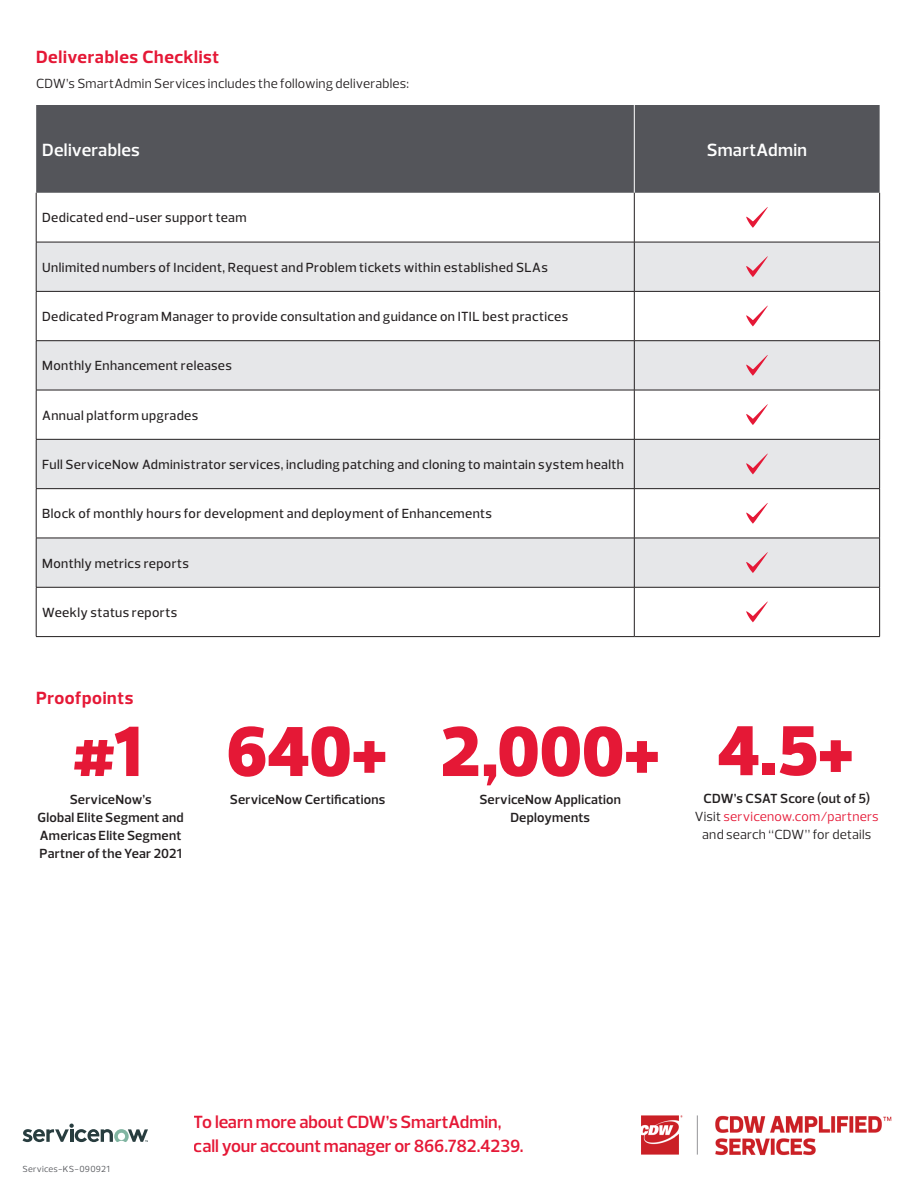
<style>
.page{position:relative;width:918px;height:1188px;background:#fff}
.page>*{position:absolute;margin:0;border:0;box-sizing:border-box;transform-origin:0 0}
.t1{font:900 72px "Prelo";letter-spacing:-.005em;color:#e51836}
.t2{font:600 18px/24px "Prelo";letter-spacing:-.01em;color:#e51836}
.Body{font:700 18px "Prelo";letter-spacing:.03em;color:#e51836}
.t3{font:600 18px "Prelo";letter-spacing:.02em;color:#fff}
.t4{font:500 13.5px "Prelo";letter-spacing:.025em;color:#231f20}
.Body-2{font:600 13.5px/18px "Prelo";letter-spacing:.015em;color:#231f20;text-align:center}
.Body-3{font:13.5px/18px "Prelo";letter-spacing:.015em;color:#231f20;text-align:center}
.Body-4{font:9px "Prelo";letter-spacing:.03em;color:#54555a}
.s1{color:#e51836}
</style>
<div class="page">
<div style="left:36px;top:105px;width:844px;height:88px;background:#54555a"></div>
<svg style="left:37px;top:243px;width:842px;height:344px;fill:#e6e7e9"></svg>
<hr style="left:634px;top:105px;width:1px;height:88px;background:#fff">
<hr style="left:36px;top:193px;width:1px;height:49px;background:#231f20">
<hr style="left:634px;top:193px;width:1px;height:49px;background:#231f20">
<hr style="left:879px;top:193px;width:1px;height:49px;background:#231f20">
<hr style="left:36px;top:292px;width:1px;height:49px;background:#231f20">
<hr style="left:634px;top:292px;width:1px;height:49px;background:#231f20">
<hr style="left:879px;top:292px;width:1px;height:49px;background:#231f20">
<hr style="left:36px;top:242px;width:598px;height:1px;background:#231f20">
<hr style="left:36px;top:242px;width:1px;height:49px;background:#231f20">
<hr style="left:36px;top:291px;width:598px;height:1px;background:#231f20">
<hr style="left:634px;top:242px;width:246px;height:1px;background:#231f20">
<hr style="left:634px;top:242px;width:1px;height:49px;background:#231f20">
<hr style="left:879px;top:242px;width:1px;height:49px;background:#231f20">
<hr style="left:634px;top:291px;width:246px;height:1px;background:#231f20">
<hr style="left:36px;top:340px;width:598px;height:1px;background:#231f20">
<hr style="left:36px;top:341px;width:1px;height:49px;background:#231f20">
<hr style="left:36px;top:440px;width:1px;height:48px;background:#231f20">
<hr style="left:634px;top:440px;width:1px;height:48px;background:#231f20">
<hr style="left:879px;top:440px;width:1px;height:48px;background:#231f20">
<hr style="left:36px;top:390px;width:598px;height:1px;background:#231f20">
<hr style="left:36px;top:390px;width:1px;height:49px;background:#231f20">
<hr style="left:36px;top:439px;width:598px;height:1px;background:#231f20">
<hr style="left:36px;top:488px;width:598px;height:1px;background:#231f20">
<hr style="left:36px;top:489px;width:1px;height:49px;background:#231f20">
<hr style="left:36px;top:587px;width:1px;height:49px;background:#231f20">
<hr style="left:36px;top:636px;width:598px;height:1px;background:#231f20">
<hr style="left:634px;top:488px;width:246px;height:1px;background:#231f20">
<hr style="left:634px;top:489px;width:1px;height:49px;background:#231f20">
<hr style="left:879px;top:489px;width:1px;height:49px;background:#231f20">
<hr style="left:634px;top:587px;width:1px;height:49px;background:#231f20">
<hr style="left:879px;top:587px;width:1px;height:49px;background:#231f20">
<hr style="left:634px;top:636px;width:246px;height:1px;background:#231f20">
<hr style="left:634px;top:390px;width:1px;height:49px;background:#231f20">
<hr style="left:879px;top:390px;width:1px;height:49px;background:#231f20">
<hr style="left:634px;top:439px;width:246px;height:1px;background:#231f20">
<hr style="left:634px;top:340px;width:246px;height:1px;background:#231f20">
<hr style="left:634px;top:341px;width:1px;height:49px;background:#231f20">
<hr style="left:879px;top:341px;width:1px;height:49px;background:#231f20">
<hr style="left:634px;top:390px;width:246px;height:1px;background:#231f20">
<hr style="left:36px;top:538px;width:598px;height:1px;background:#231f20">
<hr style="left:36px;top:538px;width:1px;height:49px;background:#231f20">
<hr style="left:36px;top:587px;width:598px;height:1px;background:#231f20">
<hr style="left:634px;top:538px;width:246px;height:1px;background:#231f20">
<hr style="left:634px;top:538px;width:1px;height:49px;background:#231f20">
<hr style="left:879px;top:538px;width:1px;height:49px;background:#231f20">
<hr style="left:634px;top:587px;width:246px;height:1px;background:#231f20">
<svg style="left:746px;top:207px;width:22px;height:21px"></svg>
<svg style="left:746px;top:256px;width:22px;height:21px"></svg>
<svg style="left:746px;top:306px;width:22px;height:20px"></svg>
<svg style="left:746px;top:355px;width:22px;height:21px"></svg>
<svg style="left:746px;top:404px;width:22px;height:21px"></svg>
<svg style="left:746px;top:454px;width:22px;height:20px"></svg>
<svg style="left:746px;top:503px;width:22px;height:21px"></svg>
<svg style="left:746px;top:552px;width:22px;height:21px"></svg>
<svg style="left:746px;top:602px;width:22px;height:20px"></svg>
<img style="left:642px;top:1115px;width:249px;height:41px">
<svg style="left:23px;top:1124px;width:125px;height:18px"></svg>
<p class="Body" style="left:36px;top:46px;width:185px">Deliverables Checklist</p>
<p class="Body-3" style="left:36px;top:74px;width:374px">CDW’s SmartAdmin Services includes the following deliverables:</p>
<p class="t3" style="left:42px;top:139px;width:99px">Deliverables</p>
<p class="t3" style="left:707px;top:139px;width:102px">SmartAdmin</p>
<p class="t4" style="left:42px;top:210px;width:206px">Dedicated end-user support team</p>
<p class="t4" style="left:42px;top:259px;width:507px">Unlimited numbers of Incident, Request and Problem tickets within established SLAs</p>
<p class="t4" style="left:42px;top:308px;width:528px">Dedicated Program Manager to provide consultation and guidance on ITIL best practices</p>
<p class="t4" style="left:42px;top:358px;width:191px">Monthly Enhancement releases</p>
<p class="t4" style="left:42px;top:407px;width:158px">Annual platform upgrades</p>
<p class="t4" style="left:42px;top:456px;width:583px">Full ServiceNow Administrator services, including patching and cloning to maintain system health</p>
<p class="t4" style="left:42px;top:506px;width:451px">Block of monthly hours for development and deployment of Enhancements</p>
<p class="t4" style="left:42px;top:555px;width:148px">Monthly metrics reports</p>
<p class="t4" style="left:42px;top:604px;width:137px">Weekly status reports</p>
<p class="Body" style="left:36px;top:687px;width:99px">Proofpoints</p>
<p class="t1" style="left:72px;top:708px;width:72px">#1</p>
<p class="Body-2" style="left:38px;top:791px;width:148px">ServiceNow’s<br>Global Elite Segment and<br>Americas Elite Segment<br>Partner of the Year 2021</p>
<p class="t1" style="left:227px;top:708px;width:162px">640+</p>
<p class="t1" style="left:441px;top:708px;width:221px">2,000+</p>
<p class="t1" style="left:717px;top:707px;width:138px">4.5+</p>
<p class="Body-2" style="left:230px;top:791px;width:157px">ServiceNow Certifications</p>
<p class="Body-2" style="left:479px;top:791px;width:143px">ServiceNow Application<br>Deployments</p>
<p class="Body-2" style="left:703px;top:790px;width:168px">CDW’s CSAT Score (out of 5)</p>
<p class="Body-3" style="left:695px;top:808px;width:185px">Visit <span class="s1">servicenow.com/partners </span>and search “CDW” for details</p>
<p class="Body-4" style="left:22px;top:1164px;width:89px">Services-KS-090921</p>
<h2 class="t2" style="left:194px;top:1110px;width:331px">To learn more about CDW’s SmartAdmin, call your account manager or 866.782.4239.</h2>
</div>
